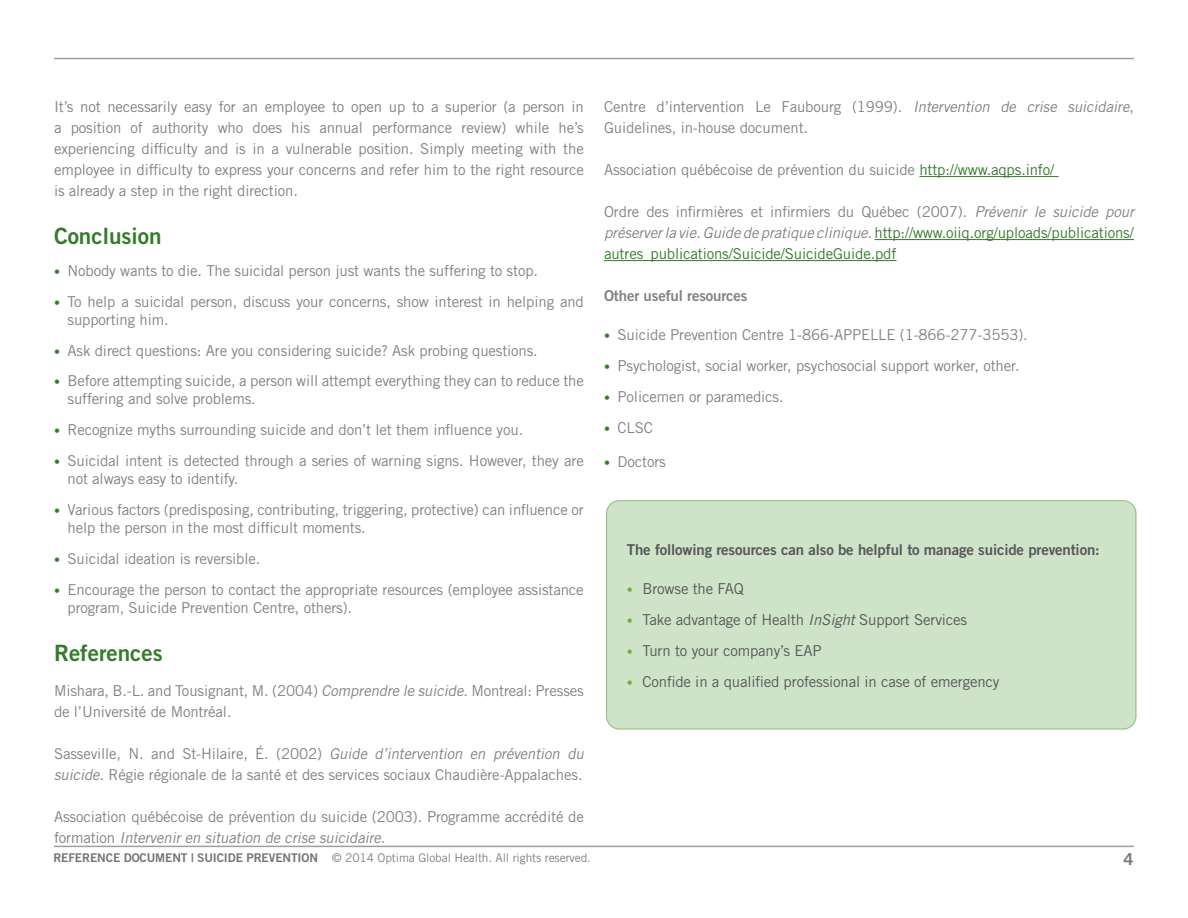
<style>
.page{position:relative;width:1188px;height:918px;background:#fff}
.page>*{position:absolute;margin:0;border:0;box-sizing:border-box;transform-origin:0 0}
.Titre{font:22.5px "Trade Gothic Bold Two";color:#357b2b}
.t1{font:16.5px "Trade Gothic Bold Two";color:#727477}
.Énumération{font:15px/18px "Trade Gothic";letter-spacing:-.01em;color:#808285}
.Corps_de_texte{font:15px/21px "Trade Gothic";letter-spacing:-.01em;color:#808285}
.Corps_de_texte-2{font:15px/21px "Trade Gothic";letter-spacing:-.01em;color:#357b2b;text-align:justify}
.Énumération-2{font:15px "Trade Gothic";letter-spacing:-.01em;color:#57585a}
.Corps_de_texte-3{font:15px "Trade Gothic Bold Two";letter-spacing:-.01em;color:#57585a}
.Corps_de_texte-4{font:15px "Trade Gothic Bold Two";letter-spacing:-.01em;color:#808285}
.t2{font:12px "Trade Gothic";letter-spacing:-.01em;color:#808285}
.s1{font-size:12px;color:#357b2b}
.s2{font-style:italic}
.s3{color:#357b2b}
.s4{color:#808285}
.s5{font-style:italic;color:#808285}
.s6{font-size:12px;color:#6cb43f}
.s7{font-family:"Trade Gothic Bold Two";color:#727477}
</style>
<div class="page">
<hr style="left:54px;top:58px;width:1080px;height:1px;background:#9d9fa2">
<hr style="left:54px;top:846px;width:1080px;height:1px;background:#9d9fa2">
<hr style="left:919px;top:176px;width:140px;height:1px;background:#357b2b">
<hr style="left:875px;top:239px;width:259px;height:1px;background:#357b2b">
<hr style="left:604px;top:260px;width:293px;height:1px;background:#357b2b">
<div style="left:606px;top:500px;width:531px;height:230px;background:#cfe3c8"></div>
<p class="Corps_de_texte" style="left:54px;top:96px;width:531px;text-align:justify">It’s not necessarily easy for an employee to open up to a superior (a person in a position of authority who does his annual performance review) while he’s experiencing difficulty and is in a vulnerable position. Simply meeting with the employee in difficulty to express your concerns and refer him to the right resource is already a step in the right direction.</p>
<p class="Titre" style="left:54px;top:222px;width:109px">Conclusion</p>
<p class="Énumération" style="left:54px;top:261px;width:486px"><span class="s1">•</span> Nobody wants to die. The suicidal person just wants the suffering to stop.</p>
<p class="Énumération" style="left:68px;top:292px;width:518px;text-indent:-14px"><span class="s1">•</span> To help a suicidal person, discuss your concerns, show interest in helping and supporting him.</p>
<p class="Énumération" style="left:54px;top:341px;width:485px"><span class="s1">•</span> Ask direct questions: Are you considering suicide? Ask probing questions.</p>
<p class="Énumération" style="left:68px;top:372px;width:518px;text-indent:-14px"><span class="s1">•</span> Before attempting suicide, a person will attempt everything they can to reduce the suffering and solve problems.</p>
<p class="Énumération" style="left:54px;top:421px;width:471px"><span class="s1">•</span> Recognize myths surrounding suicide and don’t let them influence you.</p>
<p class="Énumération" style="left:68px;top:452px;width:518px;text-indent:-14px"><span class="s1">•</span> Suicidal intent is detected through a series of warning signs. However, they are not always easy to identify.</p>
<p class="Énumération" style="left:68px;top:501px;width:518px;text-indent:-14px"><span class="s1">•</span> Various factors (predisposing, contributing, triggering, protective) can influence or help the person in the most difficult moments.</p>
<p class="Énumération" style="left:54px;top:550px;width:208px"><span class="s1">•</span> Suicidal ideation is reversible.</p>
<p class="Énumération" style="left:68px;top:581px;width:518px;text-indent:-14px"><span class="s1">•</span> Encourage the person to contact the appropriate resources (employee assistance program, Suicide Prevention Centre, others).</p>
<p class="Titre" style="left:54px;top:639px;width:110px">References</p>
<p class="Corps_de_texte" style="left:54px;top:680px;width:531px">Mishara, B.-L. and Tousignant, M. (2004) <span class="s2">Comprendre le suicide</span>. Montreal: Presses de l’Université de Montréal.</p>
<p class="Corps_de_texte" style="left:54px;top:743px;width:535px">Sasseville, N. and St-Hilaire, É. (2002) <span class="s2">Guide d’intervention en prévention du suicide</span>. Régie régionale de la santé et des services sociaux Chaudière-Appalaches.</p>
<p class="Corps_de_texte" style="left:54px;top:806px;width:531px">Association québécoise de prévention du suicide (2003). Programme accrédité de f o r m a t i o n <span class="s2">Intervenir en situation de crise suicidaire</span>.</p>
<p class="Corps_de_texte" style="left:604px;top:96px;width:531px">Centre d’intervention Le Faubourg (1999). <span class="s2">Intervention de crise suicidaire</span>,<br>Guidelines, in-house document.</p>
<p class="Corps_de_texte" style="left:604px;top:159px;width:452px">Association québécoise de prévention du suicide <span class="s3">http://www.aqps.info/</span></p>
<p class="Corps_de_texte-2" style="left:604px;top:201px;width:531px"><span class="s4">Ordre des infirmières et infirmiers du Québec (2007).</span> <span class="s5">Prévenir le suicide pour préserver la vie. Guide de pratique clinique.</span> http://www.oiiq.org/uploads/publications/ autres_publications/Suicide/SuicideGuide.pdf</p>
<p class="Corps_de_texte-4" style="left:604px;top:286px;width:145px">Other useful resources</p>
<p class="Énumération" style="left:604px;top:326px;width:425px"><span class="s1">•</span> Suicide Prevention Centre 1-866-APPELLE (1-866-277-3553).</p>
<p class="Énumération" style="left:604px;top:357px;width:417px"><span class="s1">•</span> Psychologist, social worker, psychosocial support worker, other.</p>
<p class="Énumération" style="left:604px;top:387px;width:181px"><span class="s1">•</span> Policemen or paramedics.</p>
<p class="Énumération" style="left:604px;top:418px;width:50px"><span class="s1">•</span> CLSC</p>
<p class="Énumération" style="left:604px;top:452px;width:63px"><span class="s1">•</span> Doctors</p>
<p class="Corps_de_texte-3" style="left:627px;top:540px;width:474px">The following resources can also be helpful to manage suicide prevention:</p>
<p class="Énumération-2" style="left:627px;top:579px;width:118px"><span class="s6">•</span> Browse the FAQ</p>
<p class="Énumération-2" style="left:627px;top:610px;width:342px"><span class="s6">•</span> Take advantage of Health <span class="s2">InSight</span> Support Services</p>
<p class="Énumération-2" style="left:627px;top:641px;width:196px"><span class="s6">•</span> Turn to your company’s EAP</p>
<p class="Énumération-2" style="left:627px;top:672px;width:374px"><span class="s6">•</span> Confide in a qualified professional in case of emergency</p>
<p class="t2" style="left:53px;top:850px;width:539px"><span class="s7">REFERENCE DOCUMENT | SUICIDE PREVENTION</span> © 2014 Optima Global Health. All rights reserved.</p>
<p class="t1" style="left:1123px;top:849px;width:12px">4</p>
</div>
